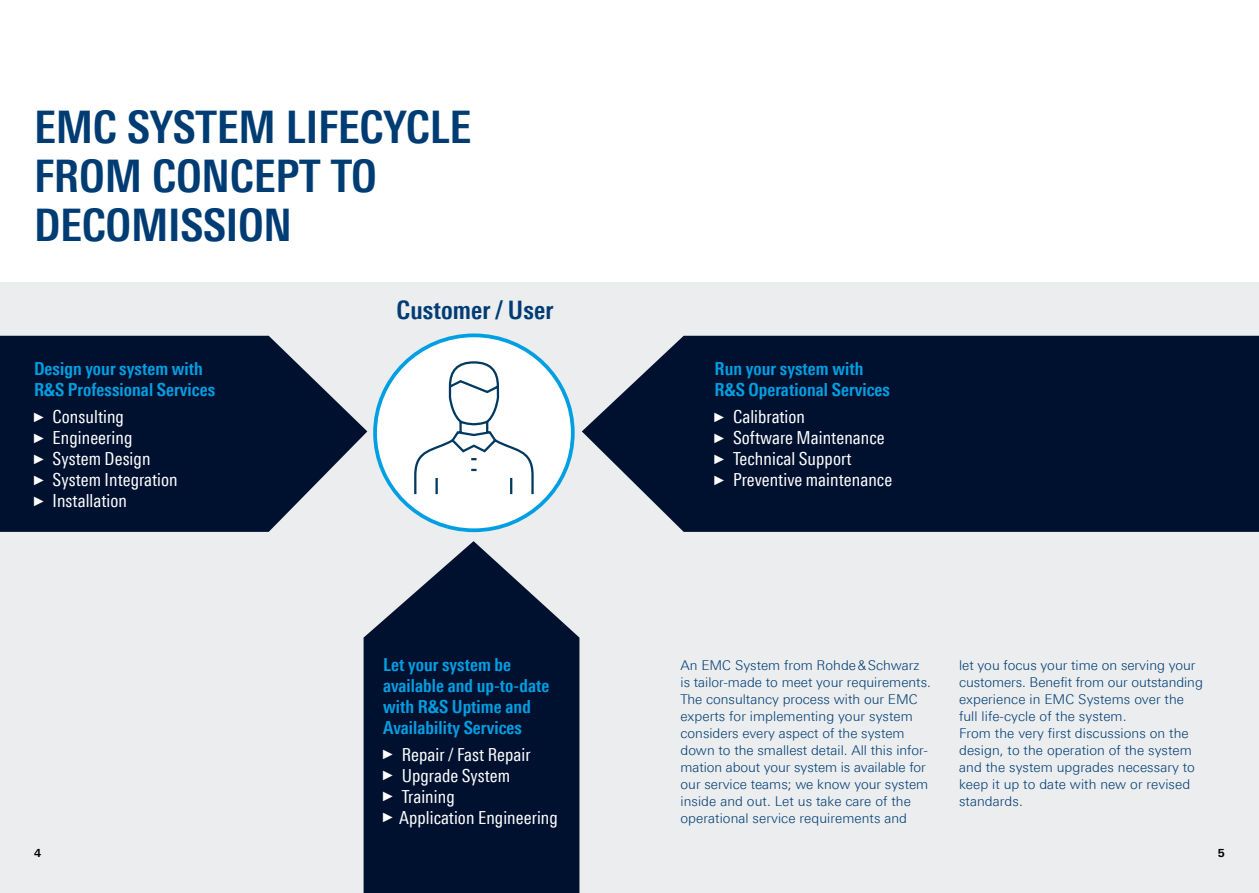
<style>
.page{position:relative;width:1259px;height:893px;background:#fff}
.page>*{position:absolute;margin:0;border:0;box-sizing:border-box;transform-origin:0 0}
.t1{font:700 45px/48.8px "Linotype Univers 620 Cn";letter-spacing:-.005em;color:#003c74}
.t2{font:700 25.5px "Linotype Univers 620 Cn";letter-spacing:.005em;color:#003c74}
.t3{font:18px/21px "Linotype Univers 420 Cn";letter-spacing:.005em;color:#fff}
.t4{font:700 18px/21px "Linotype Univers 620 Cn";letter-spacing:.005em;color:#009fe3}
.t5{font:300 13.5px/17px "Linotype Univers 330";color:#003c74}
.t6{font:700 11.25px "Linotype Univers 630";color:#000}
.s1{font-family:"Arial Narrow";font-size:13.5px}
</style>
<div class="page">
<div style="left:0;top:283px;width:1259px;height:610px;background:#ebedee"></div>
<svg style="left:0;top:336px;width:367px;height:196px;background:#1f2e49"></svg>
<svg style="left:582px;top:336px;width:677px;height:196px;background:#11213e"></svg>
<svg style="left:363px;top:541px;width:216px;height:352px;background:#202f4a"></svg>
<div style="left:375px;top:335px;width:198px;height:195px;background:#fff;border-radius:50%"></div>
<svg style="left:414px;top:361px;width:120px;height:134px"></svg>
<div style="left:373px;top:333px;width:201px;height:199px;border:4px solid #009fe3;border-radius:50%"></div>
<h1 class="t1" style="left:34px;top:102px;width:439px">EMC SYSTEM LIFECYCLE<br>FROM CONCEPT TO<br>DECOMISSION</h1>
<h3 class="t4" style="left:34px;top:358px;width:183px">Design your system with<br>R&amp;S Professional Services</h3>
<h3 class="t3" style="left:34px;top:406px;width:145px"><span class="s1">►</span> Consulting<br><span class="s1">►</span> Engineering<br><span class="s1">►</span> System Design<br><span class="s1">►</span> System Integration <span class="s1">►</span> Installation</h3>
<h2 class="t2" style="left:396px;top:295px;width:158px">Customer / User</h2>
<h3 class="t4" style="left:383px;top:654px;width:168px">Let your system be available and up-to-date with R&amp;S Uptime and<br>Availability Services</h3>
<h3 class="t3" style="left:383px;top:744px;width:176px"><span class="s1">►</span> Repair / Fast Repair<br><span class="s1">►</span> Upgrade System<br><span class="s1">►</span> Training<br><span class="s1">►</span> Application Engineering</h3>
<h3 class="t4" style="left:714px;top:358px;width:177px">Run your system with<br>R&amp;S Operational Services</h3>
<h3 class="t3" style="left:714px;top:406px;width:179px"><span class="s1">►</span> Calibration<br><span class="s1">►</span> Software Maintenance <span class="s1">►</span> Technical Support<br><span class="s1">►</span> Preventive maintenance</h3>
<p class="t5" style="left:680px;top:656px;width:252px">An EMC System from Rohde&amp;Schwarz is tailor-made to meet your requirements.<br>The consultancy process with our EMC experts for implementing your system considers every aspect of the system down to the smallest detail. All this infor&shy;mation about your system is available for our service teams; we know your system inside and out. Let us take care of the operational service requirements and</p>
<p class="t5" style="left:959px;top:656px;width:245px">let you focus your time on serving your customers. Benefit from our outstanding experience in EMC Systems over the full life-cycle of the system.<br>From the very first discussions on the design, to the operation of the system and the system upgrades necessary to keep it up to date with new or revised standards.</p>
<p class="t6" style="left:34px;top:846px;width:9px">4</p>
<p class="t6" style="left:1218px;top:846px;width:9px">5</p>
</div>
